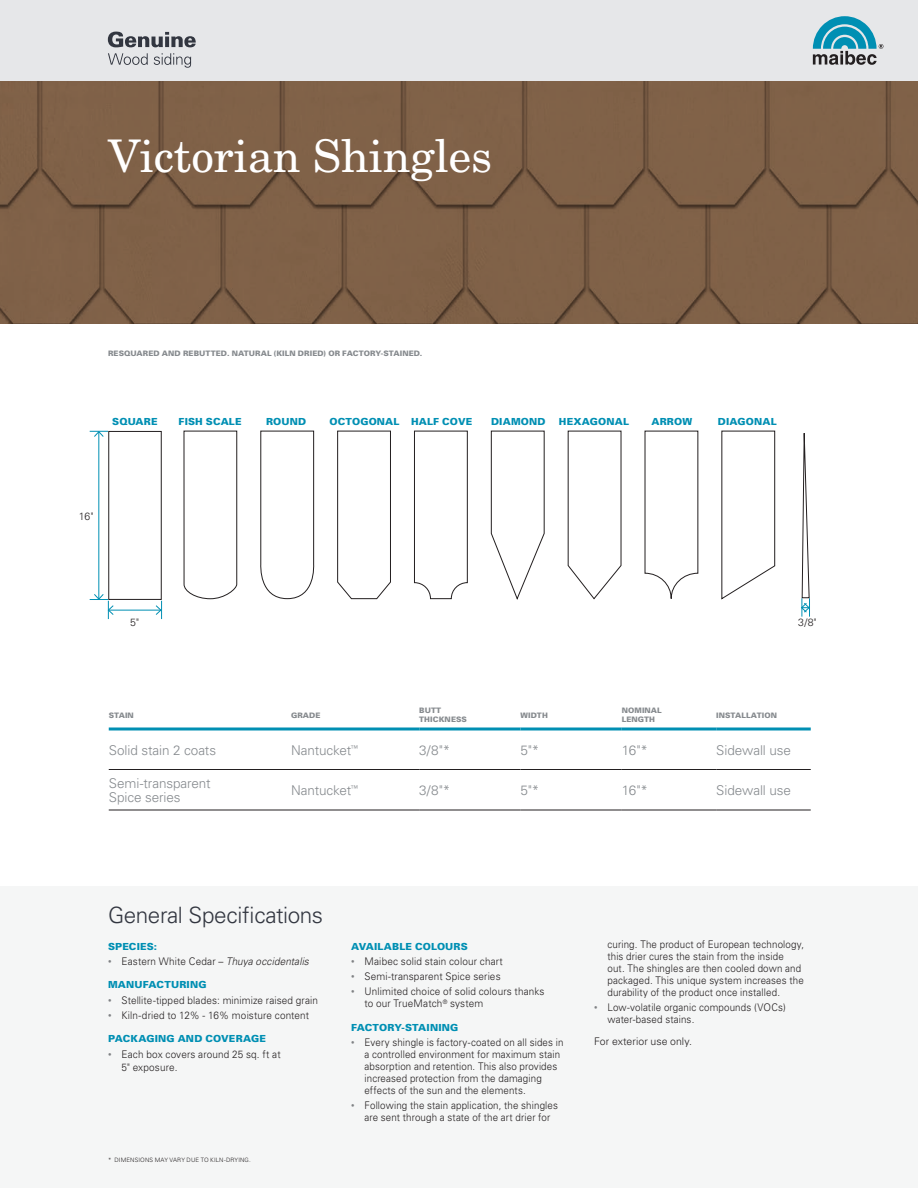
<style>
.page{position:relative;width:918px;height:1188px;background:#fff}
.page>*{position:absolute;margin:0;border:0;box-sizing:border-box;transform-origin:0 0}
.GrandTitre-Blanc{font:45px "New Century Schlbk";color:#fff}
.Titre{font:300 22.5px "Univers";letter-spacing:-.02em;color:#323640}
.Tableau-Texte{font:300 13.5px/13.5px "Univers";letter-spacing:-.005em;color:#868a8e}
.Spec__Texte{font:300 10.5px/12px "Univers";letter-spacing:.015em;color:#231f20;scale:.93 1}
.Spec__Texte-2{font:300 10.5px/13.5px "Univers";letter-spacing:.015em;color:#231f20;scale:.95 1}
.Spec__Texte-3{font:300 10.5px "Univers";letter-spacing:.015em;color:#231f20}
.Dimensions{font:300 10.5px "Univers";color:#231f20}
.Spec____SousTitre{font:900 9.75px "Univers";letter-spacing:.02em;color:#008fb3}
.SystemeFixation{font:900 7.5px "Univers";letter-spacing:.01em;color:#868a8e}
.Tableau-EnTete{font:900 7.5px/9px "Univers";letter-spacing:.01em;color:#868a8e}
.Note{font:300 6px "Univers";letter-spacing:.02em;color:#231f20}
.s1{font-weight:400;color:#808285}
.s2{font-style:italic}
</style>
<div class="page">
<svg style="left:0;top:81px;width:918px;height:243px;background:#7d5f46"></svg>
<div style="left:0;top:887px;width:918px;height:301px;background:#f5f6f6"></div>
<hr style="left:99px;top:432px;width:1px;height:167px;background:#008fb3">
<svg style="left:90px;top:431px;width:18px;height:6px"></svg>
<hr style="left:108px;top:610px;width:53px;height:1px;background:#008fb3">
<svg style="left:156px;top:601px;width:6px;height:18px"></svg>
<svg style="left:90px;top:594px;width:24px;height:25px"></svg>
<svg style="left:801px;top:601px;width:9px;height:16px"></svg>
<svg style="left:108px;top:430px;width:702px;height:171px"></svg>
<hr style="left:109px;top:769px;width:182px;height:1px;background:#231f20">
<hr style="left:291px;top:769px;width:128px;height:1px;background:#231f20">
<hr style="left:419px;top:769px;width:101px;height:1px;background:#231f20">
<hr style="left:520px;top:769px;width:102px;height:1px;background:#231f20">
<hr style="left:622px;top:769px;width:94px;height:1px;background:#231f20">
<hr style="left:716px;top:769px;width:95px;height:1px;background:#231f20">
<hr style="left:109px;top:810px;width:182px;height:1px;background:#231f20">
<hr style="left:291px;top:810px;width:128px;height:1px;background:#231f20">
<hr style="left:419px;top:810px;width:101px;height:1px;background:#231f20">
<hr style="left:520px;top:810px;width:102px;height:1px;background:#231f20">
<hr style="left:622px;top:810px;width:94px;height:1px;background:#231f20">
<hr style="left:716px;top:810px;width:95px;height:1px;background:#231f20">
<hr style="left:109px;top:728px;width:182px;height:2px;background:#008fb3">
<hr style="left:291px;top:728px;width:128px;height:2px;background:#008fb3">
<hr style="left:419px;top:728px;width:101px;height:2px;background:#008fb3">
<hr style="left:520px;top:728px;width:102px;height:2px;background:#008fb3">
<hr style="left:622px;top:728px;width:94px;height:2px;background:#008fb3">
<hr style="left:716px;top:728px;width:95px;height:2px;background:#008fb3">
<div style="left:0;top:0;width:918px;height:81px;background:#e6e7e9"></div>
<svg style="left:813px;top:16px;width:70px;height:49px"></svg>
<svg style="left:108px;top:53px;width:40px;height:12px"></svg>
<svg style="left:154px;top:53px;width:37px;height:15px"></svg>
<svg style="left:108px;top:31px;width:88px;height:16px"></svg>
<p class="GrandTitre-Blanc" style="left:108px;top:128px;width:386px">Victorian Shingles</p>
<p class="SystemeFixation" style="left:108px;top:348px;width:316px">RESQUARED AND REBUTTED. NATURAL (KILN DRIED) OR FACTORY-STAINED.</p>
<p class="Spec____SousTitre" style="left:112px;top:415px;width:47px">SQUARE</p>
<p class="Spec____SousTitre" style="left:179px;top:415px;width:65px">FISH SCALE</p>
<p class="Spec____SousTitre" style="left:266px;top:415px;width:42px">ROUND</p>
<p class="Spec____SousTitre" style="left:329px;top:415px;width:72px">OCTOGONAL</p>
<p class="Spec____SousTitre" style="left:411px;top:415px;width:63px">HALF COVE</p>
<p class="Spec____SousTitre" style="left:491px;top:415px;width:56px">DIAMOND</p>
<p class="Spec____SousTitre" style="left:559px;top:415px;width:72px">HEXAGONAL</p>
<p class="Spec____SousTitre" style="left:651px;top:415px;width:42px">ARROW</p>
<p class="Spec____SousTitre" style="left:718px;top:415px;width:60px">DIAGONAL</p>
<p class="Dimensions" style="left:79px;top:510px;width:16px">16"</p>
<p class="Dimensions" style="left:130px;top:616px;width:10px">5"</p>
<p class="Dimensions" style="left:798px;top:616px;width:20px">3/8"</p>
<p class="Tableau-EnTete" style="left:109px;top:710px;width:27px">STAIN</p>
<p class="Tableau-EnTete" style="left:291px;top:710px;width:31px">GRADE</p>
<p class="Tableau-EnTete" style="left:419px;top:706px;width:49px">BUTT<br>THICKNESS</p>
<p class="Tableau-EnTete" style="left:520px;top:710px;width:29px">WIDTH</p>
<p class="Tableau-EnTete" style="left:622px;top:706px;width:42px">NOMINAL<br>LENGTH</p>
<p class="Tableau-EnTete" style="left:716px;top:710px;width:62px">INSTALLATION</p>
<p class="Tableau-Texte" style="left:109px;top:743px;width:109px">Solid stain 2 coats</p>
<p class="Tableau-Texte" style="left:291px;top:743px;width:69px">Nantucket<sup>™</sup></p>
<p class="Tableau-Texte" style="left:419px;top:743px;width:33px">3/8"*</p>
<p class="Tableau-Texte" style="left:520px;top:743px;width:20px">5"*</p>
<p class="Tableau-Texte" style="left:622px;top:743px;width:28px">16"*</p>
<p class="Tableau-Texte" style="left:716px;top:743px;width:76px">Sidewall use</p>
<p class="Tableau-Texte" style="left:109px;top:777px;width:103px">Semi-transparent<br>Spice series</p>
<p class="Tableau-Texte" style="left:291px;top:783px;width:69px">Nantucket<sup>™</sup></p>
<p class="Tableau-Texte" style="left:419px;top:783px;width:33px">3/8"*</p>
<p class="Tableau-Texte" style="left:520px;top:783px;width:20px">5"*</p>
<p class="Tableau-Texte" style="left:622px;top:783px;width:28px">16"*</p>
<p class="Tableau-Texte" style="left:716px;top:783px;width:76px">Sidewall use</p>
<p class="Titre" style="left:108px;top:901px;width:217px">General Specifications</p>
<p class="Spec____SousTitre" style="left:108px;top:940px;width:51px">SPECIES:</p>
<p class="Spec__Texte-2" style="left:108px;top:954px;width:213px"><span class="s1">•</span> Eastern White Cedar – <span class="s2">Thuya occidentalis</span></p>
<p class="Spec____SousTitre" style="left:108px;top:979px;width:100px">MANUFACTURING</p>
<p class="Spec__Texte-2" style="left:108px;top:993px;width:223px"><span class="s1">•</span> Stellite-tipped blades: minimize raised grain</p>
<p class="Spec__Texte-2" style="left:108px;top:1008px;width:213px"><span class="s1">•</span> Kiln-dried to 12% - 16% moisture content</p>
<p class="Spec____SousTitre" style="left:108px;top:1033px;width:159px">PACKAGING AND COVERAGE</p>
<p class="Spec__Texte-2" style="left:122px;top:1047px;width:169px;text-indent:-14px"><span class="s1">•</span> Each box covers around 25 sq. ft at<br>5" exposure.</p>
<p class="Note" style="left:108px;top:1156px;width:144px">* DIMENSIONS MAY VARY DUE TO KILN-DRYING.</p>
<p class="Spec____SousTitre" style="left:351px;top:940px;width:118px">AVAILABLE COLOURS</p>
<p class="Spec__Texte-2" style="left:351px;top:954px;width:161px"><span class="s1">•</span> Maibec solid stain colour chart</p>
<p class="Spec__Texte-2" style="left:351px;top:969px;width:159px"><span class="s1">•</span> Semi-transparent Spice series</p>
<p class="Spec__Texte-2" style="left:364px;top:985px;width:191px;line-height:12px;text-indent:-14px"><span class="s1">•</span> Unlimited choice of solid colours thanks to our TrueMatch<sup>®</sup> system</p>
<p class="Spec____SousTitre" style="left:351px;top:1021px;width:109px">FACTORY-STAINING</p>
<p class="Spec__Texte" style="left:364px;top:1036px;width:215px;text-indent:-14px"><span class="s1">•</span> Every shingle is factory-coated on all sides in a controlled environment for maximum stain absorption and retention. This also provides increased protection from the damaging effects of the sun and the elements.</p>
<p class="Spec__Texte" style="left:351px;top:1099px;width:224px;text-align:center"><span class="s1">•</span> Following the stain application, the shingles are sent through a state of the art drier for</p>
<p class="Spec__Texte" style="left:608px;top:938px;width:213px">curing. The product of European technology, this drier cures the stain from the inside<br>out. The shingles are then cooled down and packaged. This unique system increases the durability of the product once installed.</p>
<p class="Spec__Texte" style="left:608px;top:1001px;width:193px;text-indent:-14px"><span class="s1">•</span> Low-volatile organic compounds (VOCs) water-based stains.</p>
<p class="Spec__Texte-3" style="left:594px;top:1035px;width:100px">For exterior use only.</p>
</div>
